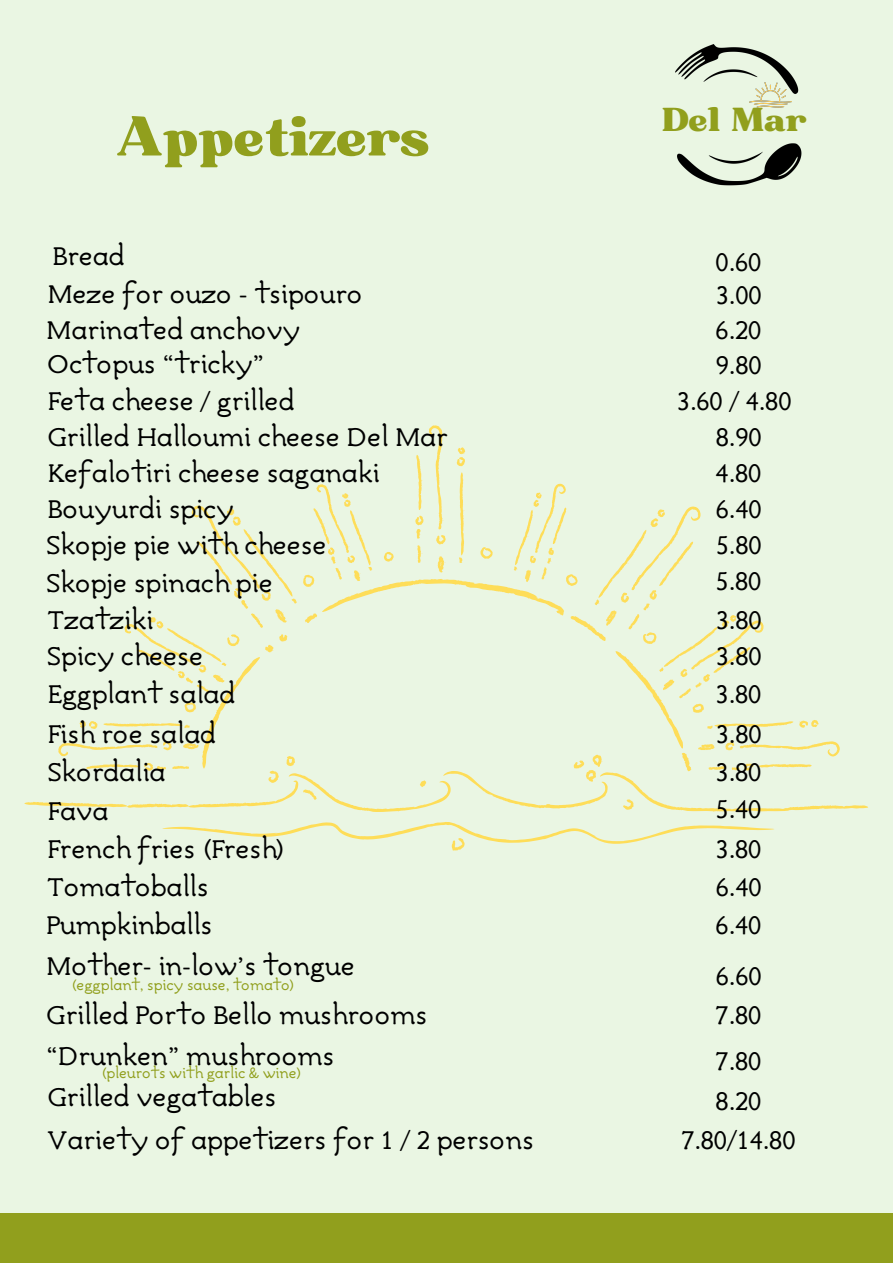
<style>
.page{position:relative;width:893px;height:1263px;background:#eaf6e3}
.page>*{position:absolute;margin:0;border:0;box-sizing:border-box;transform-origin:0 0}
.t1{font:51.75px "Bugaki";color:#919f1d}
.t2{font:32.1px "Bugaki";color:#919f1d}
.t3{font:27px "Avdira";color:#000}
.t4{font:15px "Avdira";color:#919f1d}
</style>
<div class="page">
<svg style="left:24px;top:425px;width:844px;height:425px"></svg>
<div style="left:0;top:1213px;width:893px;height:50px;background:#919f1d"></div>
<img style="left:675px;top:45px;width:127px;height:141px">
<img style="left:749px;top:82px;width:42px;height:25px">
<h1 class="t1" style="left:116px;top:105px;width:316px">Appetizers</h1>
<p class="t2" style="left:662px;top:99px;width:146px">Del Mar</p>
<p class="t3" style="left:52px;top:240px;width:74px">Bread</p>
<p class="t3" style="left:715px;top:246px;width:47px">0.60</p>
<p class="t3" style="left:47px;top:278px;width:317px">Meze for ouzo - tsipouro</p>
<p class="t3" style="left:716px;top:278px;width:47px">3.00</p>
<p class="t3" style="left:46px;top:314px;width:255px">Marinated anchovy</p>
<p class="t3" style="left:715px;top:314px;width:47px">6.20</p>
<p class="t3" style="left:47px;top:348px;width:218px">Octopus “tricky ”</p>
<p class="t3" style="left:716px;top:349px;width:47px">9.80</p>
<p class="t3" style="left:47px;top:385px;width:248px">Feta cheese / grilled</p>
<p class="t3" style="left:677px;top:385px;width:116px">3.60 / 4.80</p>
<p class="t3" style="left:47px;top:421px;width:402px">Grilled Halloumi cheese Del Mar</p>
<p class="t3" style="left:716px;top:421px;width:47px">8.90</p>
<p class="t3" style="left:47px;top:457px;width:334px">Kefalotiri cheese saganaki</p>
<p class="t3" style="left:715px;top:457px;width:47px">4.80</p>
<p class="t3" style="left:47px;top:493px;width:188px">Bouyurdi spicy</p>
<p class="t3" style="left:716px;top:493px;width:47px">6.40</p>
<p class="t3" style="left:46px;top:529px;width:282px">Skopje pie with cheese</p>
<p class="t3" style="left:716px;top:529px;width:47px">5.80</p>
<p class="t3" style="left:46px;top:566px;width:228px">Skopje spinach pie</p>
<p class="t3" style="left:715px;top:565px;width:47px">5.80</p>
<p class="t3" style="left:47px;top:604px;width:107px">Tzatziki</p>
<p class="t3" style="left:716px;top:604px;width:47px">3.80</p>
<p class="t3" style="left:47px;top:640px;width:158px">Spicy cheese</p>
<p class="t3" style="left:716px;top:640px;width:47px">3.80</p>
<p class="t3" style="left:47px;top:678px;width:189px">Eggplant salad</p>
<p class="t3" style="left:715px;top:678px;width:47px">3.80</p>
<p class="t3" style="left:47px;top:718px;width:170px">Fish roe salad</p>
<p class="t3" style="left:716px;top:718px;width:47px">3.80</p>
<p class="t3" style="left:47px;top:756px;width:119px">Skordalia</p>
<p class="t3" style="left:715px;top:756px;width:47px">3.80</p>
<p class="t3" style="left:47px;top:795px;width:62px">Fava</p>
<p class="t3" style="left:715px;top:793px;width:47px">5.40</p>
<p class="t3" style="left:47px;top:833px;width:240px">French fries (Fresh)</p>
<p class="t3" style="left:715px;top:833px;width:47px">3.80</p>
<p class="t3" style="left:47px;top:871px;width:163px">Tomatoballs</p>
<p class="t3" style="left:716px;top:871px;width:47px">6.40</p>
<p class="t3" style="left:46px;top:909px;width:168px">Pumpkinballs</p>
<p class="t3" style="left:715px;top:909px;width:47px">6.40</p>
<p class="t3" style="left:46px;top:950px;width:310px">Mother- in-low’s tongue</p>
<p class="t3" style="left:716px;top:959px;width:47px">6.60</p>
<p class="t4" style="left:72px;top:976px;width:225px">(eggplant, spicy sause, tomato)</p>
<p class="t3" style="left:46px;top:998px;width:382px">Grilled Porto Bello mushrooms</p>
<p class="t3" style="left:715px;top:998px;width:47px">7.80</p>
<p class="t3" style="left:46px;top:1040px;width:290px">“Drunken” mushrooms</p>
<p class="t4" style="left:101px;top:1064px;width:202px">(pleurots with garlic &amp; wine)</p>
<p class="t3" style="left:715px;top:1045px;width:47px">7.80</p>
<p class="t3" style="left:47px;top:1081px;width:230px">Grilled vegatables</p>
<p class="t3" style="left:715px;top:1084px;width:47px">8.20</p>
<p class="t3" style="left:47px;top:1124px;width:488px">Variety of appetizers for 1 / 2 persons</p>
<p class="t3" style="left:681px;top:1124px;width:116px">7.80/14.80</p>
</div>
